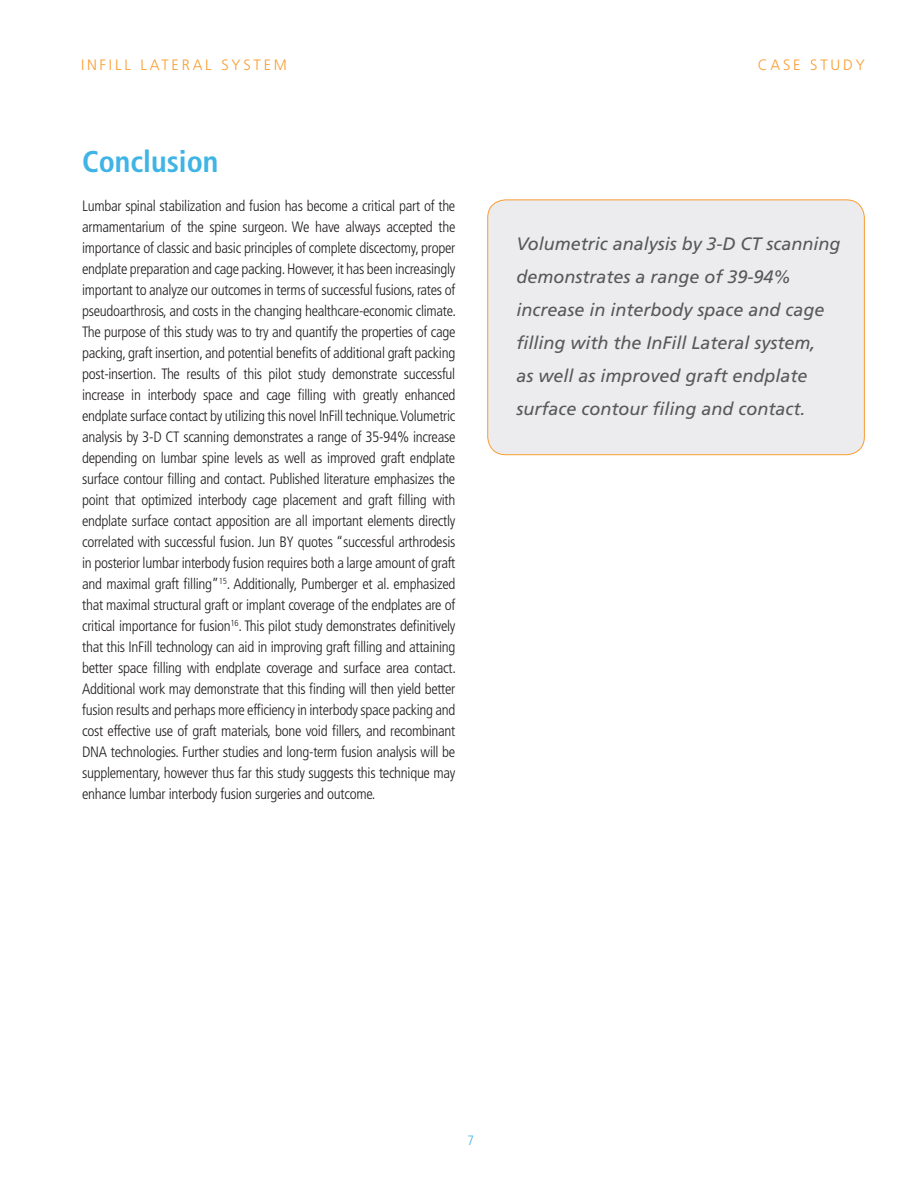
<style>
.page{position:relative;width:918px;height:1188px;background:#fff}
.page>*{position:absolute;margin:0;border:0;box-sizing:border-box;transform-origin:0 0}
.t1{font:700 condensed 30px "Frutiger";color:#3fb4e5}
.t2{font:italic 18px/33px "Frutiger";color:#57585a}
.t3{font:300 condensed 15px/21px "Frutiger";letter-spacing:-.02em;color:#231f20;text-align:justify}
.t4{font:300 15px "Frutiger";letter-spacing:.19em;color:#f89d31}
.t5{font:300 condensed 13.5px "Frutiger";color:#3fb4e5}
</style>
<div class="page">
<div style="left:488px;top:200px;width:376px;height:255px;background:#ececee;border-radius:18px"></div>
<div style="left:487px;top:199px;width:378px;height:256px;border:1px solid #f89d31;border-radius:18px"></div>
<p class="t4" style="left:81px;top:57px;width:207px">INFILL LATERAL SYSTEM</p>
<p class="t1" style="left:82px;top:143px;width:138px">Conclusion</p>
<p class="t3" style="left:82px;top:195px;width:375px">Lumbar spinal stabilization and fusion has become a critical part of the armamentarium of the spine surgeon. We have always accepted the importance of classic and basic principles of complete discectomy, proper endplate preparation and cage packing. However, it has been increasingly important to analyze our outcomes in terms of successful fusions, rates of pseudoarthrosis, and costs in the changing healthcare-economic climate.<br>The purpose of this study was to try and quantify the properties of cage packing, graft insertion, and potential benefits of additional graft packing post-insertion. The results of this pilot study demonstrate successful increase in interbody space and cage filling with greatly enhanced endplate surface contact by utilizing this novel InFill technique. Volumetric analysis by 3-D CT scanning demonstrates a range of 35-94% increase depending on lumbar spine levels as well as improved graft endplate surface contour filling and contact. Published literature emphasizes the point that optimized interbody cage placement and graft filling with endplate surface contact apposition are all important elements directly correlated with successful fusion. Jun BY quotes “successful arthrodesis in posterior lumbar interbody fusion requires both a large amount of graft and maximal graft filling”<sup>15</sup>. Additionally, Pumberger et al. emphasized that maximal structural graft or implant coverage of the endplates are of critical importance for fusion<sup>16</sup>. This pilot study demonstrates definitively that this InFill technology can aid in improving graft filling and attaining better space filling with endplate coverage and surface area contact.<br>Additional work may demonstrate that this finding will then yield better fusion results and perhaps more efficiency in interbody space packing and cost effective use of graft materials, bone void fillers, and recombinant DNA technologies. Further studies and long-term fusion analysis will be supplementary, however thus far this study suggests this technique may enhance lumbar interbody fusion surgeries and outcome.</p>
<p class="t4" style="left:758px;top:57px;width:108px">CASE STUDY</p>
<p class="t2" style="left:516px;top:227px;width:326px">Volumetric analysis by 3-D CT scanning demonstrates a range of 39-94% increase in interbody space and cage filling with the InFill Lateral system,<br>as well as improved graft endplate surface contour filing and contact.</p>
<p class="t5" style="left:467px;top:1133px;width:8px">7</p>
</div>
